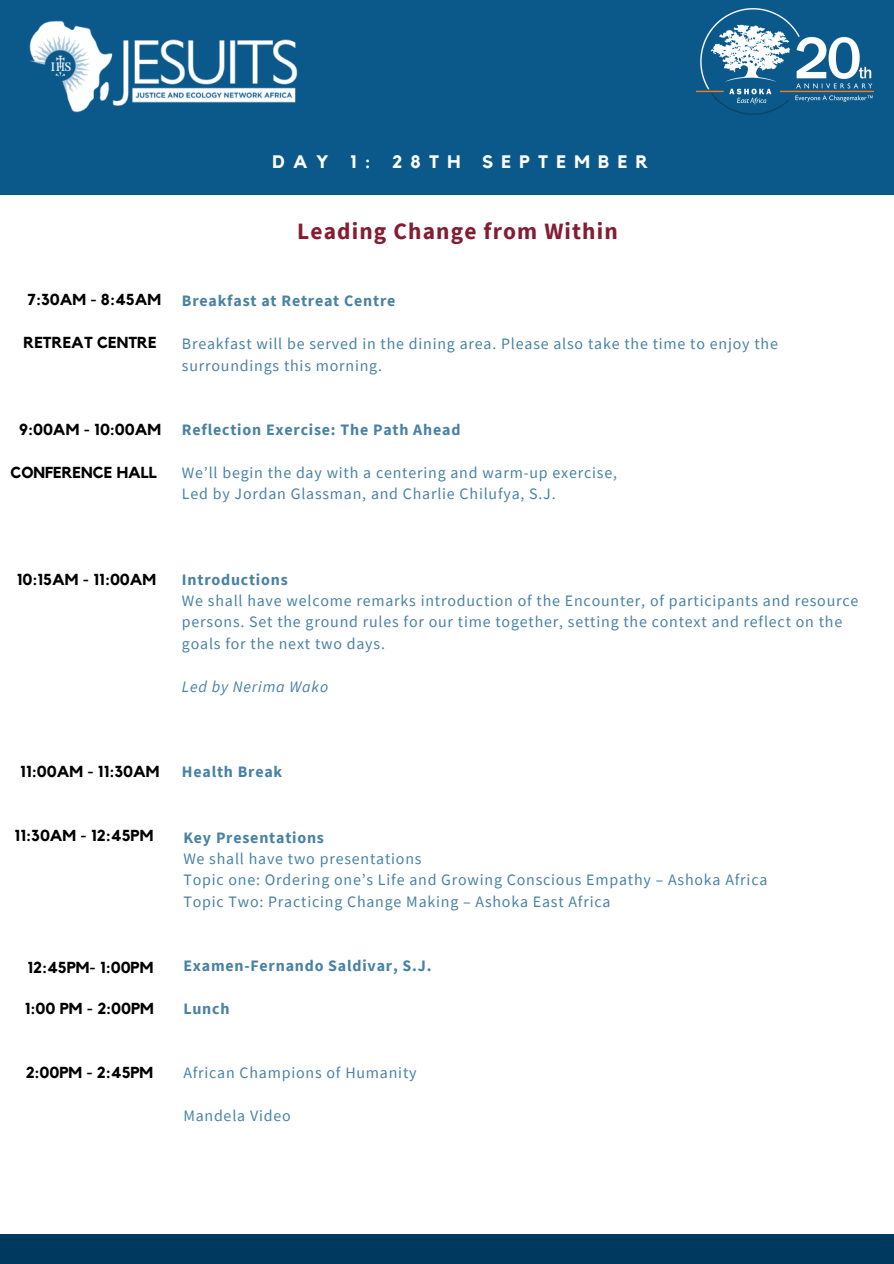
<style>
.page{position:relative;width:894px;height:1264px;background:#fff}
.page>*{position:absolute;margin:0;border:0;box-sizing:border-box;transform-origin:0 0}
.t1{font:700 23.4px "Source Sans Pro";letter-spacing:.05em;color:#841d32}
.t2{font:700 18px "Kollektif";letter-spacing:.46em;color:#fff}
.t3{font:15.9px/21.5px "Source Sans Pro";letter-spacing:.05em;color:#4882a4}
.t4{font:700 15.9px "Kollektif";color:#000}
.t5{font:700 15.9px "Source Sans Pro";letter-spacing:.05em;color:#4882a4}
.t6{font:italic 15.9px "Source Sans Pro";letter-spacing:.05em;color:#4882a4}
</style>
<div class="page">
<div style="left:0;top:0;width:893px;height:195px;background:#0b598b"></div>
<div style="left:0;top:1234px;width:893px;height:29px;background:#00395f"></div>
<img style="left:696px;top:9px;width:177px;height:106px">
<img style="left:29px;top:20px;width:269px;height:93px">
<p class="t2" style="left:272px;top:153px;width:377px">DAY 1: 28TH SEPTEMBER</p>
<p class="t4" style="left:28px;top:292px;width:135px">7:30AM - 8:45AM</p>
<p class="t4" style="left:23px;top:335px;width:135px">RETREAT CENTRE</p>
<p class="t4" style="left:19px;top:422px;width:143px">9:00AM - 10:00AM</p>
<p class="t4" style="left:10px;top:465px;width:148px">CONFERENCE HALL</p>
<p class="t1" style="left:297px;top:216px;width:322px">Leading Change from Within</p>
<p class="t5" style="left:182px;top:291px;width:215px">Breakfast at Retreat Centre</p>
<p class="t3" style="left:182px;top:333px;width:597px">Breakfast will be served in the dining area. Please also take the time to enjoy the surroundings this morning.</p>
<p class="t5" style="left:182px;top:419px;width:280px">Reflection Exercise: The Path Ahead</p>
<p class="t3" style="left:182px;top:461px;width:436px">We’ll begin the day with a centering and warm-up exercise,</p>
<p class="t3" style="left:182px;top:482px;width:375px">Led by Jordan Glassman, and Charlie Chilufya, S.J.</p>
<p class="t4" style="left:17px;top:572px;width:141px">10:15AM - 11:00AM</p>
<p class="t5" style="left:182px;top:569px;width:107px">Introductions</p>
<p class="t3" style="left:182px;top:589px;width:677px">We shall have welcome remarks introduction of the Encounter, of participants and resource persons. Set the ground rules for our time together, setting the context and reflect on the goals for the next two days.</p>
<p class="t6" style="left:182px;top:676px;width:148px">Led by Nerima Wako</p>
<p class="t4" style="left:20px;top:763px;width:141px">11:00AM - 11:30AM</p>
<p class="t5" style="left:182px;top:761px;width:102px">Health Break</p>
<p class="t4" style="left:15px;top:828px;width:140px">11:30AM - 12:45PM</p>
<p class="t5" style="left:183px;top:826px;width:142px">Key Presentations</p>
<p class="t3" style="left:183px;top:847px;width:239px">We shall have two presentations</p>
<p class="t3" style="left:183px;top:869px;width:585px">Topic one: Ordering one’s Life and Growing Conscious Empathy – Ashoka Africa</p>
<p class="t3" style="left:183px;top:890px;width:428px">Topic Two: Practicing Change Making – Ashoka East Africa</p>
<p class="t4" style="left:27px;top:960px;width:127px">12:45PM- 1:00PM</p>
<p class="t4" style="left:25px;top:1000px;width:130px">1:00 PM - 2:00PM</p>
<p class="t4" style="left:26px;top:1065px;width:129px">2:00PM - 2:45PM</p>
<p class="t5" style="left:183px;top:955px;width:249px">Examen-Fernando Saldivar, S.J.</p>
<p class="t5" style="left:183px;top:998px;width:48px">Lunch</p>
<p class="t3" style="left:183px;top:1061px;width:235px">African Champions of Humanity</p>
<p class="t3" style="left:183px;top:1104px;width:109px">Mandela Video</p>
</div>
